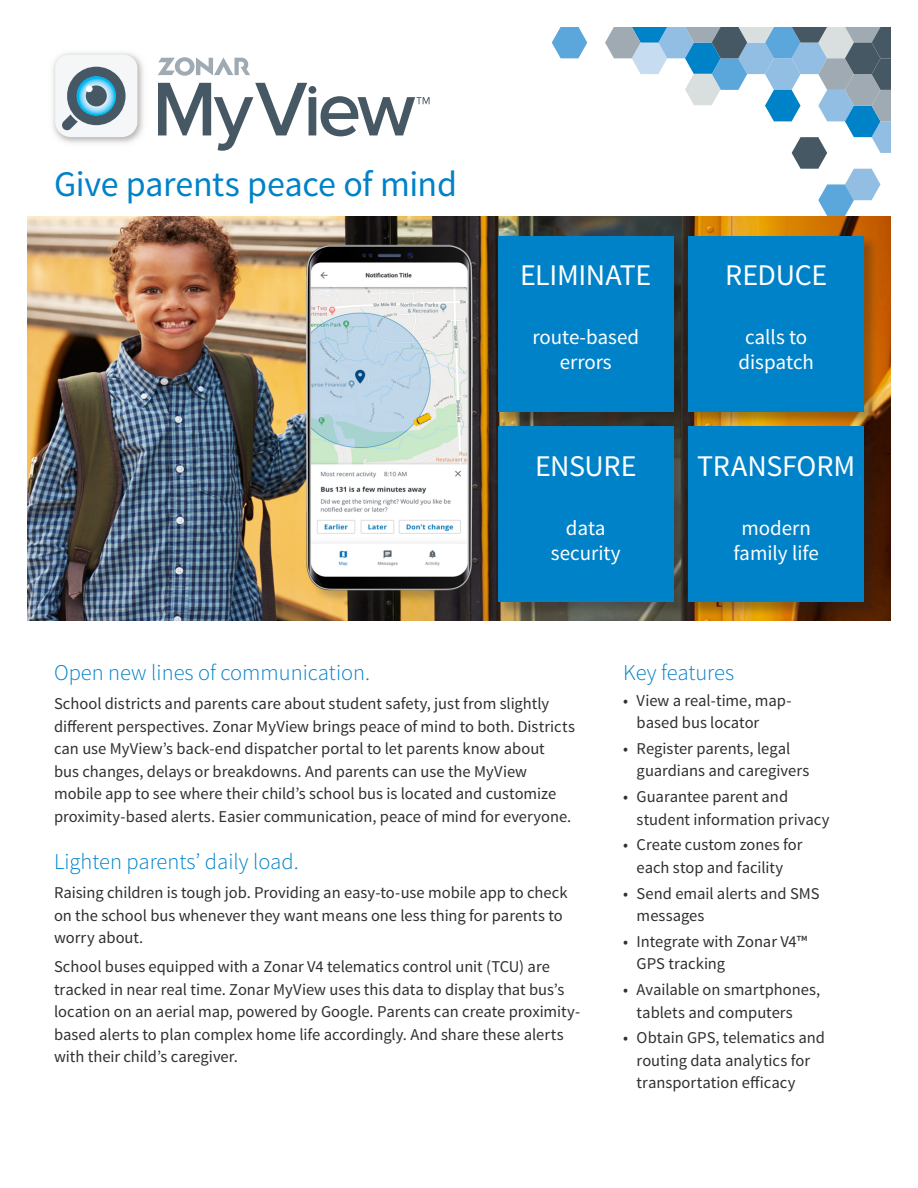
<style>
.page{position:relative;width:918px;height:1188px;background:#fff}
.page>*{position:absolute;margin:0;border:0;box-sizing:border-box;transform-origin:0 0}
.BODY_COPY{font:36px "Source Sans Pro";letter-spacing:-.01em;color:#0082c8}
.t1{font:30px "Source Sans Pro";letter-spacing:-.01em;color:#fff}
.BULLETS{font:300 22.5px "Source Sans Pro";color:#0082c8}
.t2{font:21px "Source Sans Pro";color:#fff}
.BODY_COPY-2{font:16.5px/22.5px "Source Sans Pro";color:#312f30}
.BULLETS-2{font:16.5px/22.5px "Source Sans Pro";color:#312f30}
</style>
<div class="page">
<svg style="left:552px;top:27px;width:35px;height:31px"></svg>
<svg style="left:605px;top:27px;width:286px;height:189px"></svg>
<img style="left:27px;top:216px;width:864px;height:405px">
<div style="left:497px;top:235px;width:191px;height:191px;background:#231f20;opacity:.35"></div>
<div style="left:498px;top:236px;width:176px;height:176px;background:#0082c8"></div>
<div style="left:497px;top:426px;width:191px;height:191px;background:#231f20;opacity:.35"></div>
<div style="left:498px;top:427px;width:176px;height:175px;background:#0082c8"></div>
<div style="left:687px;top:426px;width:192px;height:191px;background:#231f20;opacity:.35"></div>
<div style="left:688px;top:427px;width:176px;height:175px;background:#0082c8"></div>
<div style="left:687px;top:235px;width:192px;height:191px;background:#231f20;opacity:.35"></div>
<div style="left:688px;top:236px;width:176px;height:176px;background:#0082c8"></div>
<div style="left:306px;top:245px;width:181px;height:360px;background:#231f20;opacity:.25"></div>
<img style="left:297px;top:239px;width:186px;height:359px">
<img style="left:52px;top:52px;width:92px;height:92px">
<svg style="left:158px;top:57px;width:92px;height:19px"></svg>
<svg style="left:55px;top:55px;width:82px;height:82px"></svg>
<svg style="left:158px;top:83px;width:272px;height:68px"></svg>
<p class="BODY_COPY" style="left:54px;top:161px;width:405px">Give parents peace of mind</p>
<p class="t1" style="left:520px;top:257px;width:133px">ELIMINATE</p>
<p class="t1" style="left:725px;top:257px;width:104px">REDUCE</p>
<p class="t2" style="left:532px;top:324px;width:108px">route-based</p>
<p class="t2" style="left:560px;top:349px;width:54px">errors</p>
<p class="t2" style="left:745px;top:324px;width:64px">calls to</p>
<p class="t2" style="left:738px;top:349px;width:77px">dispatch</p>
<p class="t1" style="left:535px;top:447px;width:103px">ENSURE</p>
<p class="t1" style="left:697px;top:447px;width:160px">TRANSFORM</p>
<p class="t2" style="left:566px;top:515px;width:41px">data</p>
<p class="t2" style="left:551px;top:540px;width:71px">security</p>
<p class="t2" style="left:741px;top:515px;width:71px">modern</p>
<p class="t2" style="left:734px;top:540px;width:87px">family life</p>
<h1 class="BULLETS" style="left:54px;top:659px;width:318px">Open new lines of communication.</h1>
<p class="BODY_COPY-2" style="left:54px;top:693px;width:522px">School districts and parents care about student safety, just from slightly different perspectives. Zonar MyView brings peace of mind to both. Districts can use MyView’s back-end dispatcher portal to let parents know about<br>bus changes, delays or breakdowns. And parents can use the MyView mobile app to see where their child’s school bus is located and customize proximity-based alerts. Easier communication, peace of mind for everyone.</p>
<h1 class="BULLETS" style="left:54px;top:848px;width:246px">Lighten parents’ daily load.</h1>
<p class="BODY_COPY-2" style="left:54px;top:882px;width:515px">Raising children is tough job. Providing an easy-to-use mobile app to check on the school bus whenever they want means one less thing for parents to worry about.</p>
<p class="BODY_COPY-2" style="left:54px;top:956px;width:528px">School buses equipped with a Zonar V4 telematics control unit (TCU) are tracked in near real time. Zonar MyView uses this data to display that bus’s location on an aerial map, powered by Google. Parents can create proximity&shy;based alerts to plan complex home life accordingly. And share these alerts with their child’s caregiver.</p>
<p class="BULLETS" style="left:623px;top:659px;width:113px">Key features</p>
<p class="BULLETS-2" style="left:637px;top:689px;width:156px;text-indent:-14px">• View a real-time, map&shy;based bus locator</p>
<p class="BULLETS-2" style="left:637px;top:737px;width:174px;text-indent:-14px">• Register parents, legal guardians and caregivers</p>
<p class="BULLETS-2" style="left:637px;top:786px;width:194px;text-indent:-14px">• Guarantee parent and student information privacy</p>
<p class="BULLETS-2" style="left:623px;top:834px;width:181px;text-align:center">• Create custom zones for each stop and facility</p>
<p class="BULLETS-2" style="left:637px;top:882px;width:184px;text-indent:-14px">• Send email alerts and SMS messages</p>
<p class="BULLETS-2" style="left:637px;top:930px;width:172px;text-indent:-14px">• Integrate with Zonar V4™<br>GPS tracking</p>
<p class="BULLETS-2" style="left:637px;top:979px;width:185px;text-indent:-14px">• Available on smartphones, tablets and computers</p>
<p class="BULLETS-2" style="left:637px;top:1027px;width:190px;text-indent:-14px">• Obtain GPS, telematics and routing data analytics for transportation efficacy</p>
</div>
